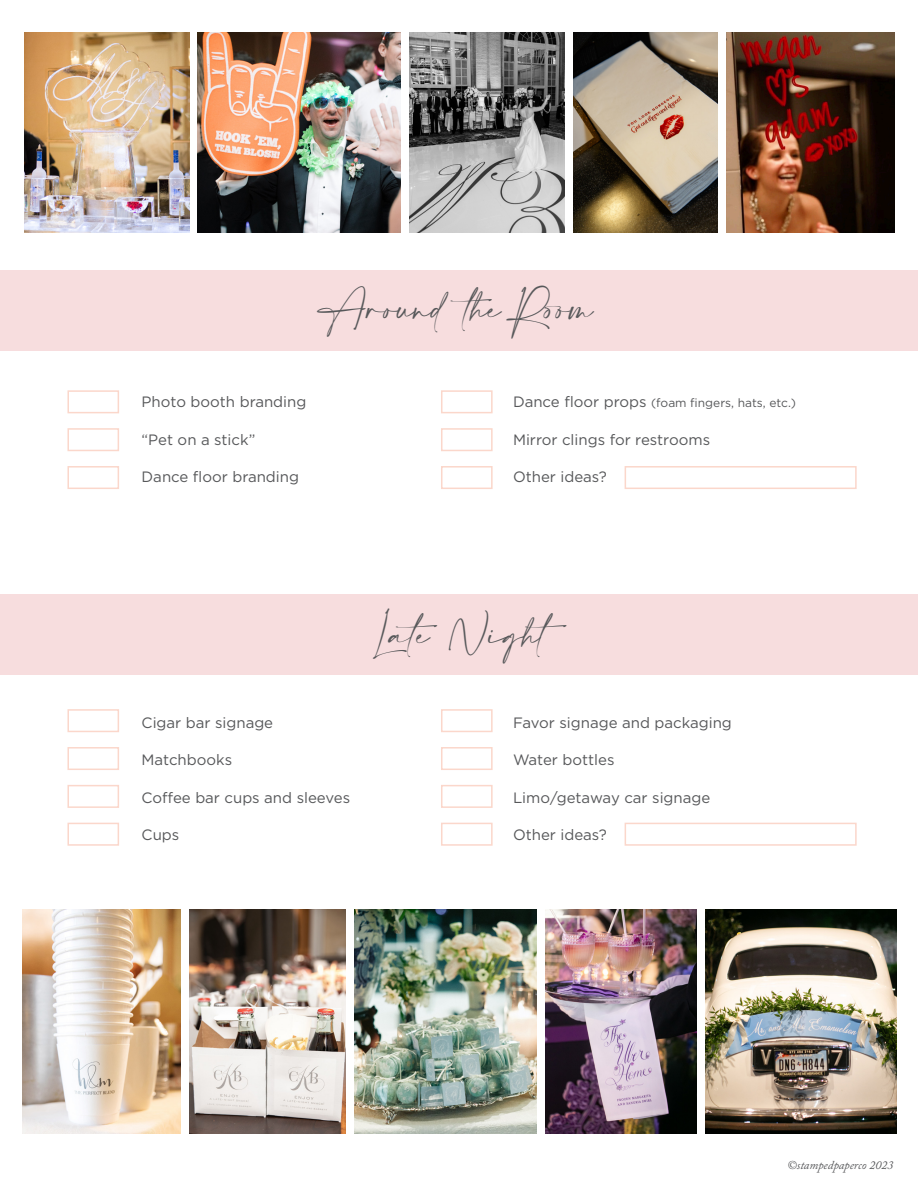
<style>
.page{position:relative;width:918px;height:1188px;background:#fff}
.page>*{position:absolute;margin:0;border:0;box-sizing:border-box;transform-origin:0 0}
.t1{font:25.5px "Amalfi Coast";color:#57585a}
.t2{font:15px "Gotham";color:#57585a}
.t3{font:12px "Gotham";color:#57585a}
.t4{font:italic 12px "Adobe Caslon Pro";color:#57585a}
.s1{font-size:15px}
</style>
<div class="page">
<img style="left:410px;top:32px;width:154px;height:200px">
<div style="left:0;top:270px;width:918px;height:81px;background:#f7ddde"></div>
<div style="left:0;top:594px;width:918px;height:81px;background:#f7ddde"></div>
<img style="left:727px;top:32px;width:168px;height:200px">
<img style="left:573px;top:32px;width:145px;height:200px">
<img style="left:198px;top:32px;width:203px;height:200px">
<img style="left:705px;top:909px;width:191px;height:225px">
<img style="left:190px;top:910px;width:156px;height:224px">
<img style="left:355px;top:909px;width:181px;height:225px">
<img style="left:545px;top:909px;width:151px;height:225px">
<img style="left:22px;top:909px;width:159px;height:225px">
<img style="left:24px;top:32px;width:165px;height:200px">
<div style="left:68px;top:747px;width:51px;height:23px;border:2px solid #fbd7cb"></div>
<div style="left:68px;top:823px;width:51px;height:23px;border:2px solid #fbd7cb"></div>
<div style="left:68px;top:785px;width:51px;height:23px;border:2px solid #fbd7cb"></div>
<div style="left:68px;top:709px;width:51px;height:23px;border:2px solid #fbd7cb"></div>
<div style="left:68px;top:428px;width:51px;height:23px;border:2px solid #fbd7cb"></div>
<div style="left:68px;top:466px;width:51px;height:23px;border:2px solid #fbd7cb"></div>
<div style="left:68px;top:390px;width:51px;height:23px;border:2px solid #fbd7cb"></div>
<div style="left:441px;top:747px;width:52px;height:23px;border:2px solid #fbd7cb"></div>
<div style="left:441px;top:823px;width:52px;height:23px;border:2px solid #fbd7cb"></div>
<div style="left:441px;top:785px;width:52px;height:23px;border:2px solid #fbd7cb"></div>
<div style="left:441px;top:709px;width:52px;height:23px;border:2px solid #fbd7cb"></div>
<div style="left:441px;top:428px;width:52px;height:23px;border:2px solid #fbd7cb"></div>
<div style="left:441px;top:466px;width:52px;height:23px;border:2px solid #fbd7cb"></div>
<div style="left:441px;top:390px;width:52px;height:23px;border:2px solid #fbd7cb"></div>
<div style="left:625px;top:466px;width:232px;height:23px;border:2px solid #fbd7cb"></div>
<div style="left:625px;top:823px;width:232px;height:23px;border:2px solid #fbd7cb"></div>
<p class="t1" style="left:321px;top:294px;width:274px">Around the Room</p>
<p class="t2" style="left:142px;top:392px;width:166px">Photo booth branding</p>
<p class="t2" style="left:142px;top:430px;width:115px">“Pet on a stick”</p>
<p class="t2" style="left:142px;top:467px;width:159px">Dance floor branding</p>
<p class="t3" style="left:513px;top:395px;width:285px"><span class="s1">Dance floor props</span> (foam fingers, hats, etc.)</p>
<p class="t2" style="left:513px;top:430px;width:199px">Mirror clings for restrooms</p>
<p class="t2" style="left:513px;top:467px;width:95px">Other ideas?</p>
<p class="t1" style="left:370px;top:620px;width:212px">Late Night</p>
<p class="t2" style="left:142px;top:713px;width:133px">Cigar bar signage</p>
<p class="t2" style="left:142px;top:750px;width:92px">Matchbooks</p>
<p class="t2" style="left:142px;top:788px;width:210px">Coffee bar cups and sleeves</p>
<p class="t2" style="left:142px;top:825px;width:39px">Cups</p>
<p class="t2" style="left:513px;top:713px;width:220px">Favor signage and packaging</p>
<p class="t2" style="left:513px;top:750px;width:103px">Water bottles</p>
<p class="t2" style="left:513px;top:788px;width:199px">Limo/getaway car signage</p>
<p class="t2" style="left:513px;top:825px;width:95px">Other ideas?</p>
<p class="t4" style="left:788px;top:1158px;width:107px">©stampedpaperco 2023</p>
</div>
